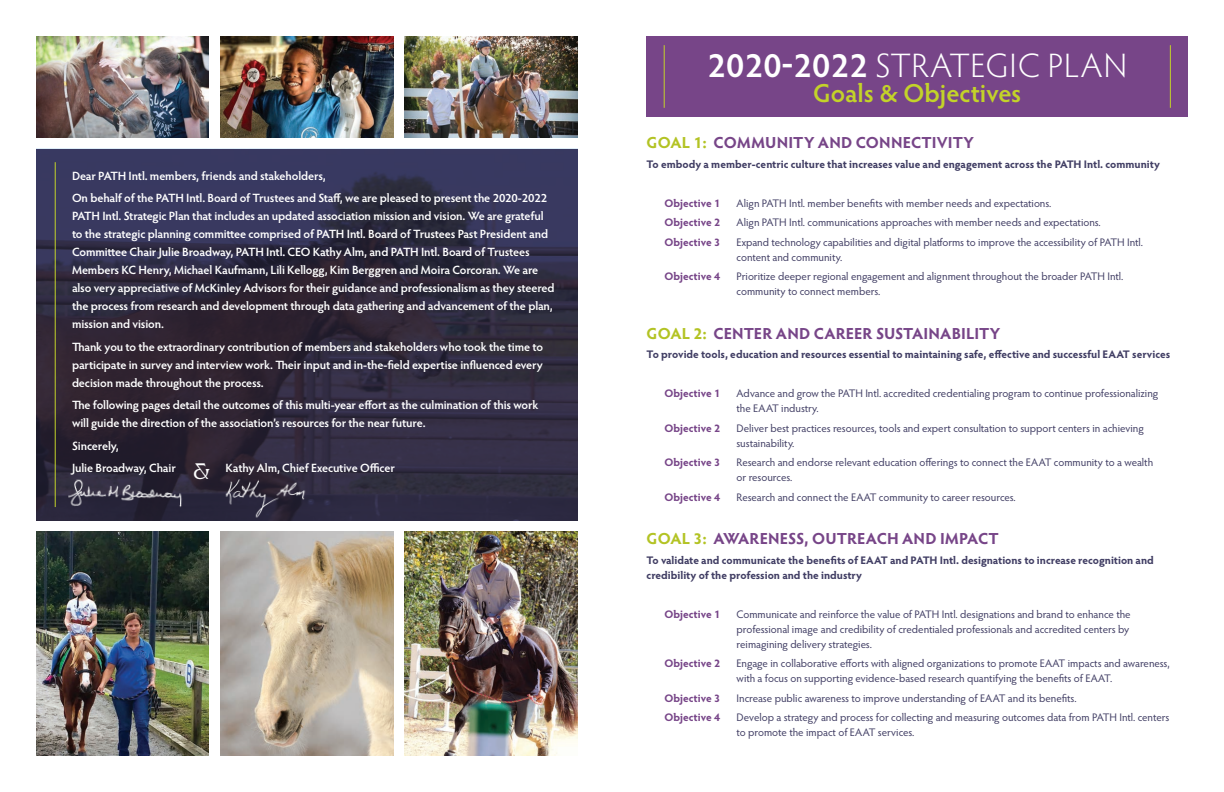
<style>
.page{position:relative;width:1224px;height:792px;background:#fff}
.page>*{position:absolute;margin:0;border:0;box-sizing:border-box;transform-origin:0 0}
.t1{font:300 34px "Hypatia Sans Pro";letter-spacing:.025em;color:#fff}
.t2{font:600 26px "Hypatia Sans Pro";color:#c3d329}
.t3{font:21px "Worthington Arcade";color:#fff}
.t4{font:700 16px "Hypatia Sans Pro";letter-spacing:.01em;color:#774588}
.t5{font:600 12px/18px "Hypatia Sans Pro";letter-spacing:-.015em;color:#fff}
.t6{font:11px/15px "Hypatia Sans Pro";color:#413e64}
.t7{font:700 11px/15px "Hypatia Sans Pro";letter-spacing:-.005em;color:#413e64}
.t8{font:700 11px "Hypatia Sans Pro";color:#774588}
.s1{font-weight:600}
.s2{color:#b3c324}
</style>
<div class="page">
<div style="left:647px;top:36px;width:541px;height:81px;background:#774588"></div>
<img style="left:36px;top:149px;width:541px;height:372px">
<img style="left:36px;top:36px;width:173px;height:102px">
<img style="left:36px;top:532px;width:173px;height:224px">
<img style="left:220px;top:36px;width:173px;height:102px">
<img style="left:221px;top:532px;width:172px;height:224px">
<img style="left:405px;top:36px;width:173px;height:102px">
<img style="left:405px;top:532px;width:173px;height:224px">
<hr style="left:55px;top:162px;width:1px;height:345px;background:#c3d329">
<hr style="left:664px;top:45px;width:1px;height:63px;background:#c3d329">
<hr style="left:1170px;top:45px;width:1px;height:63px;background:#c3d329">
<img style="left:212px;top:463px;width:114px;height:58px">
<img style="left:68px;top:479px;width:116px;height:35px">
<p class="t5" style="left:72px;top:166px;width:255px">Dear PATH Intl. members, friends and stakeholders,</p>
<p class="t5" style="left:72px;top:189px;width:484px">On behalf of the PATH Intl. Board of Trustees and Staff, we are pleased to present the 2020-2022<br>PATH Intl. Strategic Plan that includes an updated association mission and vision. We are grateful to the strategic planning committee comprised of PATH Intl. Board of Trustees Past President and Committee Chair Julie Broadway, PATH Intl. CEO Kathy Alm, and PATH Intl. Board of Trustees Members KC Henry, Michael Kaufmann, Lili Kellogg, Kim Berggren and Moira Corcoran. We are also very appreciative of McKinley Advisors for their guidance and professionalism as they steered the process from research and development through data gathering and advancement of the plan, mission and vision.</p>
<p class="t5" style="left:72px;top:337px;width:473px;text-align:justify">Thank you to the extraordinary contribution of members and stakeholders who took the time to participate in survey and interview work. Their input and in-the-field expertise influenced every decision made throughout the process.</p>
<p class="t5" style="left:72px;top:396px;width:468px">The following pages detail the outcomes of this multi-year effort as the culmination of this work will guide the direction of the association’s resources for the near future.</p>
<p class="t5" style="left:72px;top:436px;width:48px">Sincerely,</p>
<p class="t5" style="left:72px;top:459px;width:105px">Julie Broadway, Chair</p>
<p class="t5" style="left:226px;top:459px;width:171px">Kathy Alm, Chief Executive Officer</p>
<p class="t3" style="left:193px;top:457px;width:19px">&amp;</p>
<p class="t1" style="left:707px;top:43px;width:421px"><span class="s1">2020-2022</span> STRATEGIC PLAN</p>
<p class="t2" style="left:813px;top:75px;width:209px">Goals &amp; Objectives</p>
<p class="t4" style="left:647px;top:131px;width:329px"><span class="s2">GOAL 1:</span> COMMUNITY AND CONNECTIVITY</p>
<p class="t7" style="left:647px;top:156px;width:515px">To embody a member-centric culture that increases value and engagement across the PATH Intl. community</p>
<p class="t8" style="left:665px;top:195px;width:57px">Objective 1</p>
<p class="t6" style="left:737px;top:195px;width:316px">Align PATH Intl. member benefits with member needs and expectations.</p>
<p class="t8" style="left:665px;top:215px;width:57px">Objective 2</p>
<p class="t6" style="left:737px;top:215px;width:366px">Align PATH Intl. communications approaches with member needs and expectations.</p>
<p class="t8" style="left:665px;top:234px;width:57px">Objective 3</p>
<p class="t6" style="left:737px;top:234px;width:408px">Expand technology capabilities and digital platforms to improve the accessibility of PATH Intl. content and community.</p>
<p class="t8" style="left:665px;top:269px;width:57px">Objective 4</p>
<p class="t6" style="left:737px;top:269px;width:388px">Prioritize deeper regional engagement and alignment throughout the broader PATH Intl. community to connect members.</p>
<p class="t4" style="left:647px;top:322px;width:355px"><span class="s2">GOAL 2:</span> CENTER AND CAREER SUSTAINABILITY</p>
<p class="t7" style="left:647px;top:346px;width:525px">To provide tools, education and resources essential to maintaining safe, effective and successful EAAT services</p>
<p class="t8" style="left:665px;top:386px;width:57px">Objective 1</p>
<p class="t6" style="left:737px;top:386px;width:423px">Advance and grow the PATH Intl. accredited credentialing program to continue professionalizing the EAAT industry.</p>
<p class="t8" style="left:665px;top:420px;width:57px">Objective 2</p>
<p class="t6" style="left:737px;top:420px;width:409px">Deliver best practices resources, tools and expert consultation to support centers in achieving sustainability.</p>
<p class="t8" style="left:665px;top:455px;width:57px">Objective 3</p>
<p class="t6" style="left:737px;top:455px;width:418px">Research and endorse relevant education offerings to connect the EAAT community to a wealth or resources.</p>
<p class="t8" style="left:665px;top:489px;width:57px">Objective 4</p>
<p class="t6" style="left:737px;top:489px;width:281px">Research and connect the EAAT community to career resources.</p>
<p class="t4" style="left:647px;top:527px;width:354px"><span class="s2">GOAL 3:</span> AWARENESS, OUTREACH AND IMPACT</p>
<p class="t7" style="left:647px;top:552px;width:509px">To validate and communicate the benefits of EAAT and PATH Intl. designations to increase recognition and credibility of the profession and the industry</p>
<p class="t8" style="left:665px;top:606px;width:57px">Objective 1</p>
<p class="t6" style="left:737px;top:606px;width:396px">Communicate and reinforce the value of PATH Intl. designations and brand to enhance the professional image and credibility of credentialed professionals and accredited centers by reimagining delivery strategies.</p>
<p class="t8" style="left:665px;top:656px;width:57px">Objective 2</p>
<p class="t6" style="left:737px;top:656px;width:435px">Engage in collaborative efforts with aligned organizations to promote EAAT impacts and awareness, with a focus on supporting evidence-based research quantifying the benefits of EAAT.</p>
<p class="t8" style="left:665px;top:690px;width:57px">Objective 3</p>
<p class="t6" style="left:737px;top:690px;width:342px">Increase public awareness to improve understanding of EAAT and its benefits.</p>
<p class="t8" style="left:665px;top:710px;width:57px">Objective 4</p>
<p class="t6" style="left:737px;top:710px;width:434px">Develop a strategy and process for collecting and measuring outcomes data from PATH Intl. centers to promote the impact of EAAT services.</p>
</div>
